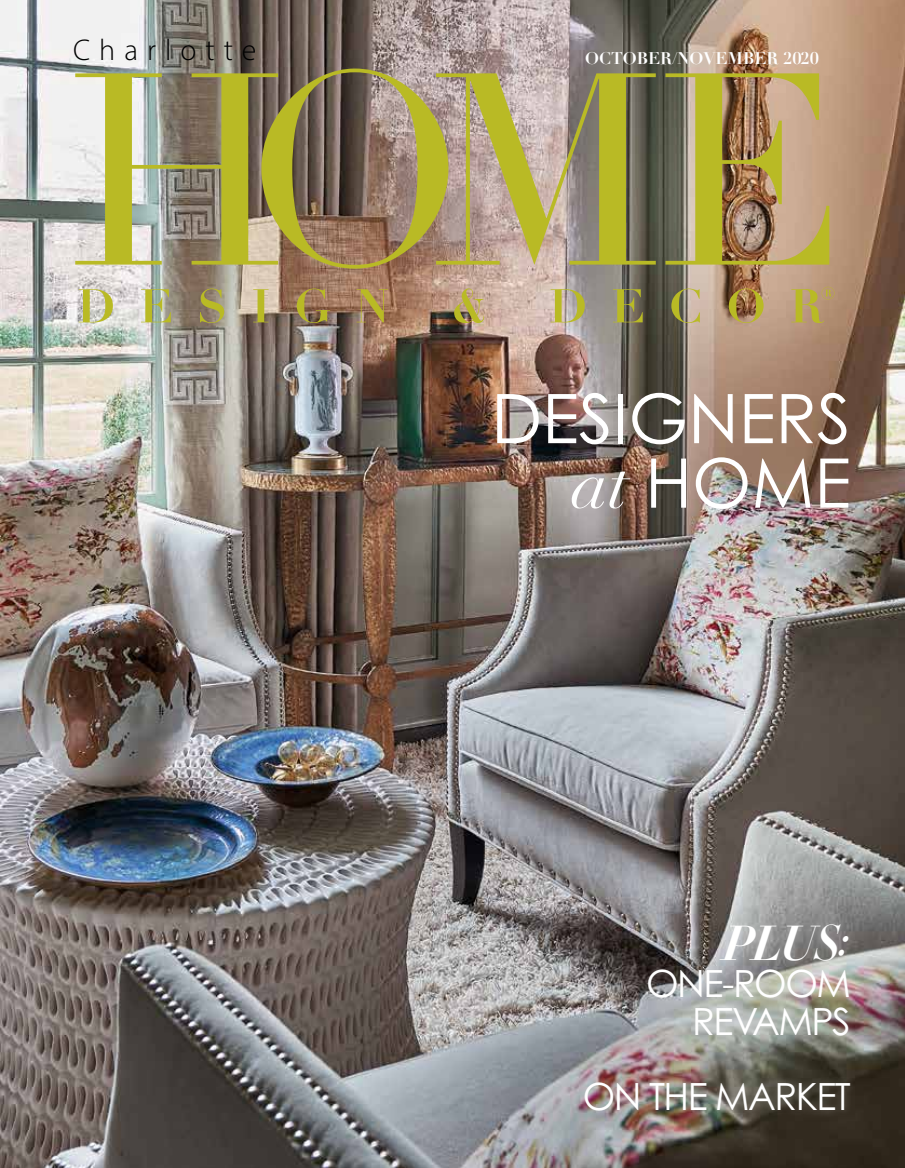
<style>
.page{position:relative;width:905px;height:1168px;background:#fff}
.page>*{position:absolute;margin:0;border:0;box-sizing:border-box;transform-origin:0 0}
.t1{font:68.4px/64.5px "Century Gothic Pro";color:#fff;text-align:right}
.t2{font:48.75px "Didot HTF B24 Bold Ital";color:#fff}
.t3{font:37.5px/37.5px "Century Gothic Pro";letter-spacing:-.04em;color:#fff;text-align:right}
.t4{font:300 30px "Myriad Pro";letter-spacing:.3em;color:#000}
.t5{font:700 16.5px "Didot";color:#fff}
.s1{font-family:"Didot";font-style:italic}
</style>
<div class="page">
<img style="left:0;top:0;width:904px;height:1168px">
<img style="left:75px;top:69px;width:754px;height:200px">
<img style="left:79px;top:287px;width:755px;height:36px">
<div style="left:576px;top:917px;width:281px;height:201px;background:#fff;opacity:.3"></div>
<p class="t4" style="left:73px;top:31px;width:185px">Charlotte</p>
<p class="t5" style="left:585px;top:47px;width:235px">OCTOBER/NOVEMBER 2020</p>
<h1 class="t1" style="left:491px;top:385px;width:361px">DESIGNERS <span class="s1">at</span> HOME</h1>
<h2 class="t2" style="left:722px;top:912px;width:130px">PLUS:</h2>
<p class="t3" style="left:646px;top:964px;width:206px">ONE-ROOM<br>REVAMPS</p>
<p class="t3" style="left:582px;top:1077px;width:270px">ON THE MARKET</p>
</div>
